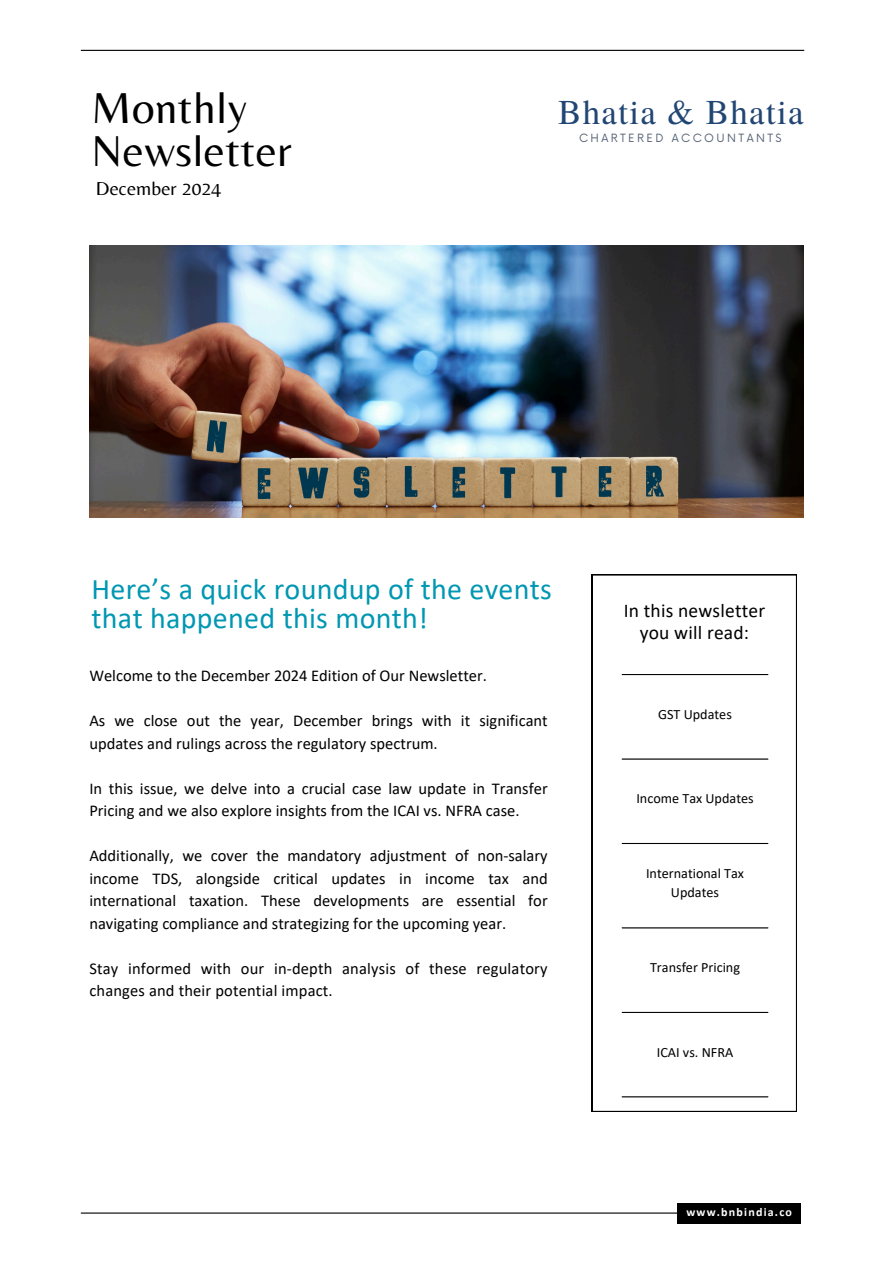
<style>
.page{position:relative;width:894px;height:1264px;background:#fff}
.page>*{position:absolute;margin:0;border:0;box-sizing:border-box;transform-origin:0 0}
.t1{font:45px/42.8px "Belleza";letter-spacing:.01em;color:#000}
.t2{font:34.8px "Te X Gyre Termes";letter-spacing:.04em;color:#224673}
.t3{font:30px/29.2px "Calibri";letter-spacing:.01em;color:#0097b2}
.t4{font:19.5px/21.3px "Calibri";letter-spacing:.01em;color:#000;text-align:center}
.t5{font:19.5px "Belleza";letter-spacing:.005em;color:#000}
.t6{font:16.5px/22.5px "Calibri";color:#000}
.t7{font:14.25px/19.2px "Calibri";color:#000;text-align:center}
.t8{font:700 12px "Calibri";letter-spacing:.1em;color:#fff}
.t9{font:11.1px "Now";letter-spacing:.22em;color:#536072}
</style>
<div class="page">
<hr style="left:81px;top:50px;width:723px;height:1px;background:#000">
<hr style="left:81px;top:1212px;width:710px;height:1px;background:#000">
<svg style="left:591px;top:574px;width:205px;height:537px"></svg>
<hr style="left:621px;top:674px;width:147px;height:1px;background:#000">
<hr style="left:621px;top:758px;width:147px;height:1px;background:#000">
<hr style="left:621px;top:843px;width:147px;height:1px;background:#000">
<hr style="left:621px;top:927px;width:147px;height:1px;background:#000">
<hr style="left:621px;top:1011px;width:147px;height:1px;background:#000">
<hr style="left:621px;top:1096px;width:147px;height:1px;background:#000">
<img style="left:89px;top:246px;width:714px;height:271px">
<div style="left:676px;top:1202px;width:124px;height:21px;background:#000"></div>
<h2 class="t1" style="left:91px;top:86px;width:202px">Monthly<br>Newsletter</h2>
<h4 class="t5" style="left:96px;top:177px;width:127px">December 2024</h4>
<p class="t2" style="left:558px;top:87px;width:247px">Bhatia &amp; Bhatia</p>
<p class="t9" style="left:579px;top:132px;width:204px">CHARTERED ACCOUNTANTS</p>
<h4 class="t3" style="left:91px;top:576px;width:462px">Here’s a quick roundup of the events that happened this month!</h4>
<h4 class="t6" style="left:89px;top:666px;width:399px">Welcome to the December 2024 Edition of Our Newsletter.</h4>
<h3 class="t6" style="left:89px;top:711px;width:460px">As we close out the year, December brings with it significant updates and rulings across the regulatory spectrum.</h3>
<p class="t6" style="left:89px;top:778px;width:460px">In this issue, we delve into a crucial case law update in Transfer<br>Pricing and we also explore insights from the ICAI vs. NFRA case.</p>
<p class="t6" style="left:89px;top:846px;width:460px;text-align:justify">Additionally, we cover the mandatory adjustment of non-salary income TDS, alongside critical updates in income tax and international taxation. These developments are essential for navigating compliance and strategizing for the upcoming year.</p>
<p class="t6" style="left:89px;top:958px;width:459px">Stay informed with our in-depth analysis of these regulatory changes and their potential impact.</p>
<h4 class="t4" style="left:623px;top:602px;width:143px">In this newsletter you will read:</h4>
<p class="t7" style="left:658px;top:705px;width:75px">GST Updates</p>
<h1 class="t7" style="left:636px;top:790px;width:119px">Income Tax Updates</h1>
<h3 class="t7" style="left:645px;top:864px;width:99px">International Tax<br>Updates</h3>
<p class="t7" style="left:649px;top:959px;width:91px">Transfer Pricing</p>
<p class="t7" style="left:656px;top:1043px;width:78px">ICAI vs. NFRA</p>
<h4 class="t8" style="left:686px;top:1206px;width:107px">www.bnbindia.co</h4>
</div>
